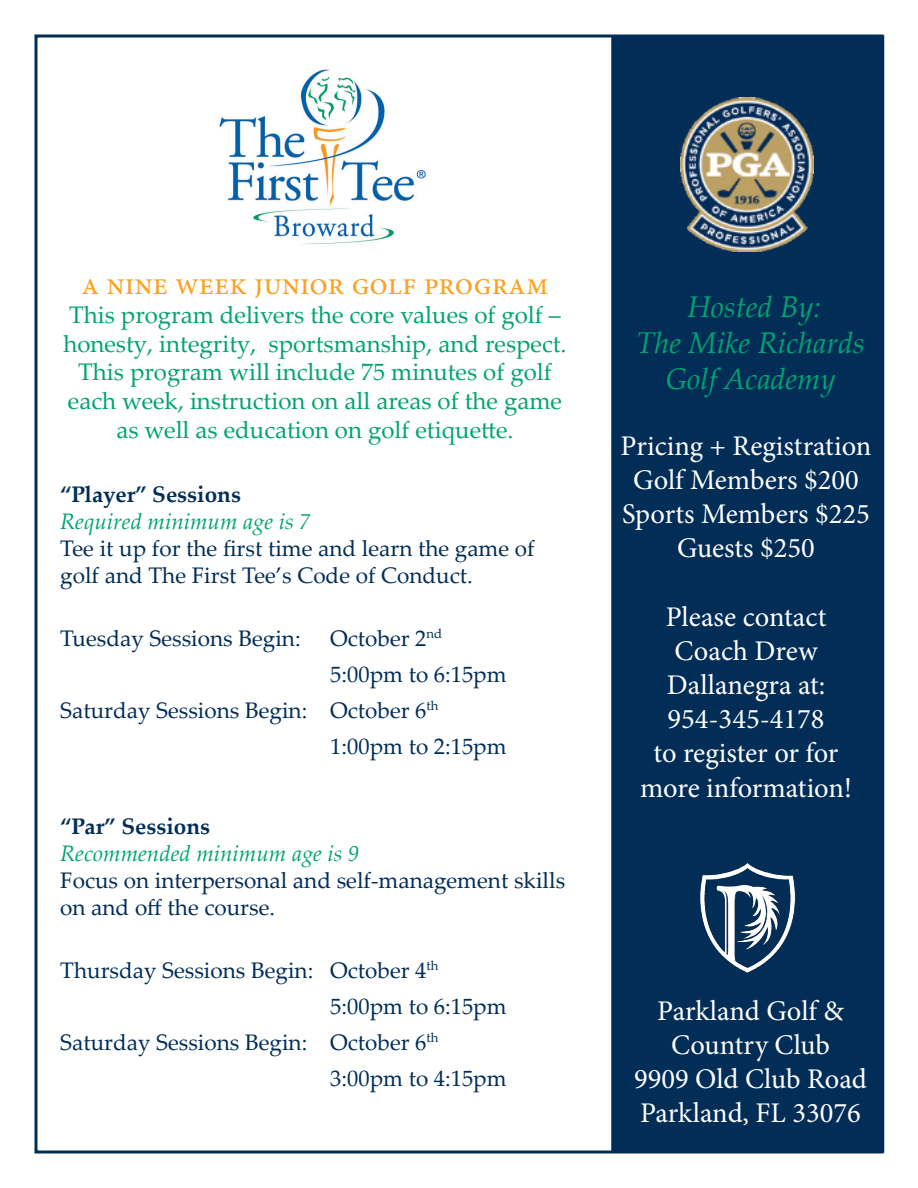
<style>
.page{position:relative;width:918px;height:1188px;background:#fff}
.page>*{position:absolute;margin:0;border:0;box-sizing:border-box;transform-origin:0 0}
.t1{font:31.5px "Minion Pro";color:#f9a225}
.t2{font:italic 30px/36px "Palatino Linotype";color:#00a371;text-align:center}
.t3{font:28.5px/34.2px "Minion Pro";color:#fff;text-align:center}
.t4{font:24px/28.8px "Palatino Linotype";color:#00a371;text-align:center}
.t5{font:22.5px/27px "Palatino Linotype";color:#022d57}
.t6{font:italic 22.5px "Palatino Linotype";color:#00a371}
.t7{font:700 22.5px "Palatino Linotype";color:#022d57}
</style>
<div class="page">
<div style="left:611px;top:35px;width:273px;height:1118px;background:#022d57;border:2px solid #022d57"></div>
<img style="left:680px;top:97px;width:134px;height:155px">
<img style="left:700px;top:863px;width:96px;height:110px">
<img style="left:219px;top:69px;width:207px;height:176px">
<p class="t1" style="left:82px;top:263px;width:468px">a nine week junior golf program</p>
<p class="t4" style="left:63px;top:299px;width:505px">This program delivers the core values of golf – honesty, integrity, sportsmanship, and respect.<br>This program will include 75 minutes of golf each week, instruction on all areas of the game as well as education on golf etiquette.</p>
<p class="t7" style="left:60px;top:478px;width:182px">“Player” Sessions</p>
<p class="t6" style="left:60px;top:505px;width:252px">Required minimum age is 7</p>
<p class="t5" style="left:60px;top:534px;width:476px">Tee it up for the first time and learn the game of golf and The First Tee’s Code of Conduct.</p>
<p class="t5" style="left:60px;top:624px;width:242px">Tuesday Sessions Begin:</p>
<p class="t5" style="left:330px;top:624px;width:113px">October 2<sup>nd</sup></p>
<p class="t5" style="left:330px;top:660px;width:178px">5:00pm to 6:15pm</p>
<p class="t5" style="left:60px;top:696px;width:380px">Saturday Sessions Begin: October 6<sup>th</sup></p>
<p class="t5" style="left:330px;top:732px;width:178px">1:00pm to 2:15pm</p>
<p class="t7" style="left:60px;top:810px;width:151px">“Par” Sessions</p>
<p class="t6" style="left:60px;top:837px;width:301px">Recommended minimum age is 9</p>
<p class="t5" style="left:60px;top:866px;width:506px">Focus on interpersonal and self-management skills on and off the course.</p>
<p class="t5" style="left:60px;top:956px;width:380px">Thursday Sessions Begin: October 4<sup>th</sup></p>
<p class="t5" style="left:330px;top:992px;width:178px">5:00pm to 6:15pm</p>
<p class="t5" style="left:60px;top:1028px;width:380px">Saturday Sessions Begin: October 6<sup>th</sup></p>
<p class="t5" style="left:330px;top:1064px;width:178px">3:00pm to 4:15pm</p>
<p class="t2" style="left:688px;top:287px;width:135px">Hosted By:</p>
<p class="t2" style="left:636px;top:323px;width:230px">The Mike Richards<br>Golf Academy</p>
<p class="t3" style="left:621px;top:428px;width:252px">Pricing + Registration</p>
<p class="t3" style="left:622px;top:463px;width:249px">Golf Members $200<br>Sports Members $225</p>
<p class="t3" style="left:677px;top:531px;width:139px">Guests $250</p>
<p class="t3" style="left:666px;top:599px;width:162px;text-align:left">Please contact<br>Coach Drew<br>Dallanegra at:<br>954-345-4178</p>
<p class="t3" style="left:653px;top:736px;width:187px">to register or for</p>
<p class="t3" style="left:640px;top:770px;width:213px">more information!</p>
<p class="t3" style="left:657px;top:994px;width:188px">Parkland Golf &amp;</p>
<p class="t3" style="left:671px;top:1028px;width:161px">Country Club</p>
<p class="t3" style="left:634px;top:1062px;width:235px">9909 Old Club Road</p>
<p class="t3" style="left:640px;top:1096px;width:222px">Parkland, FL 33076</p>
</div>
